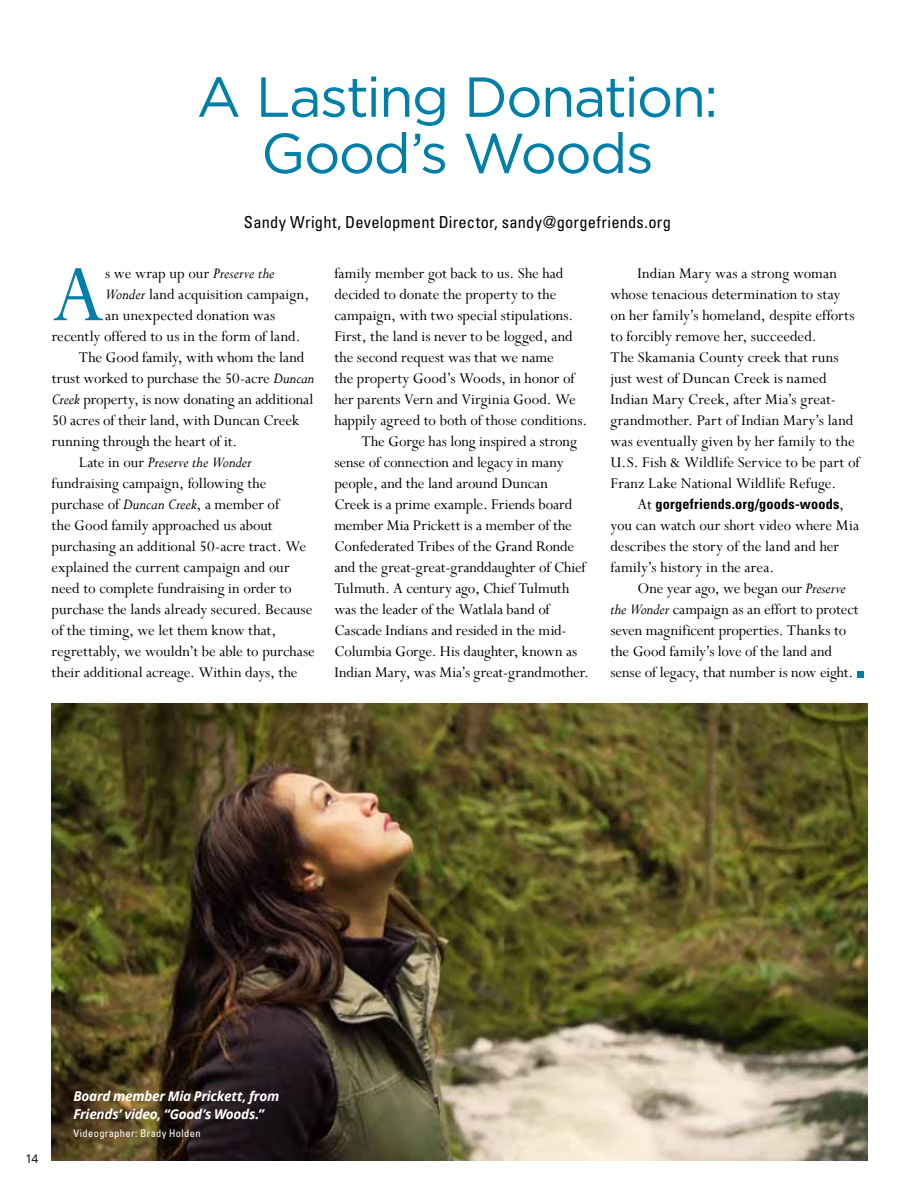
<style>
.page{position:relative;width:918px;height:1188px;background:#fff}
.page>*{position:absolute;margin:0;border:0;box-sizing:border-box;transform-origin:0 0}
.t1{font:89.85px "Perpetua";color:#007fa9}
.t2{font:56.25px/56.2px "Gotham";letter-spacing:-.03em;color:#007fa9;text-align:center}
.t3{font:16.5px/21px "Perpetua";color:#000}
.t4{font:condensed 16.5px "Univers";letter-spacing:.015em;color:#000}
.t5{font:italic 16.5px "Perpetua";letter-spacing:-.005em;color:#000}
.t6{font:700 condensed 14.25px "Univers";letter-spacing:.01em;color:#000}
.t7{font:italic 700 13.5px/18px "Open Sans";letter-spacing:-.02em;color:#fff}
.t8{font:12px "Open Sans";color:#000}
.t9{font:condensed 10.5px "Univers";letter-spacing:.035em;color:#fff}
.s1{font-style:italic}
.s2{font-style:normal}
.s3{font-family:"Perpetua";font-weight:400;font-stretch:normal;font-size:16.5px}
</style>
<div class="page">
<img style="left:52px;top:703px;width:815px;height:458px">
<div style="left:857px;top:671px;width:6px;height:7px;background:#007fa9"></div>
<h2 class="t2" style="left:197px;top:68px;width:523px">A Lasting Donation:<br>Good’s Woods</h2>
<p class="t4" style="left:244px;top:211px;width:429px">Sandy Wright, Development Director, sandy@gorgefriends.org</p>
<h1 class="t1" style="left:52px;top:238px;width:55px">A</h1>
<p class="t3" style="left:105px;top:263px;width:171px">s we wrap up our <span class="s1">Preserve the</span></p>
<p class="t3" style="left:105px;top:284px;width:206px"><span class="s1">Wonder</span> land acquisition campaign,</p>
<p class="t3" style="left:105px;top:305px;width:172px">an unexpected donation was</p>
<p class="t3" style="left:52px;top:326px;width:250px">recently offered to us in the form of land.</p>
<p class="t3" style="left:79px;top:347px;width:227px">The Good family, with whom the land</p>
<p class="t3" style="left:52px;top:368px;width:264px">trust worked to purchase the 50-acre <span class="s1">Duncan</span></p>
<p class="t3" style="left:52px;top:389px;width:263px"><span class="s1">Creek</span> property, is now donating an additional</p>
<p class="t3" style="left:52px;top:410px;width:249px">50 acres of their land, with Duncan Creek</p>
<p class="t3" style="left:52px;top:431px;width:187px">running through the heart of it.</p>
<p class="t5" style="left:79px;top:452px;width:175px"><span class="s2">Late in our</span> Preserve the Wonder</p>
<p class="t3" style="left:52px;top:473px;width:216px">fundraising campaign, following the</p>
<p class="t3" style="left:52px;top:494px;width:229px">purchase of <span class="s1">Duncan Creek</span>, a member of</p>
<p class="t3" style="left:52px;top:515px;width:223px">the Good family approached us about</p>
<p class="t3" style="left:52px;top:536px;width:256px">purchasing an additional 50-acre tract. We</p>
<p class="t3" style="left:52px;top:557px;width:240px">explained the current campaign and our</p>
<p class="t3" style="left:52px;top:578px;width:242px">need to complete fundraising in order to</p>
<p class="t3" style="left:52px;top:599px;width:262px">purchase the lands already secured. Because</p>
<p class="t3" style="left:52px;top:620px;width:226px">of the timing, we let them know that,</p>
<p class="t3" style="left:52px;top:641px;width:265px">regrettably, we wouldn’t be able to purchase</p>
<p class="t3" style="left:52px;top:662px;width:247px">their additional acreage. Within days, the</p>
<p class="t3" style="left:334px;top:263px;width:230px">family member got back to us. She had</p>
<p class="t3" style="left:334px;top:284px;width:224px">decided to donate the property to the</p>
<p class="t3" style="left:334px;top:305px;width:241px">campaign, with two special stipulations.</p>
<p class="t3" style="left:334px;top:326px;width:240px">First, the land is never to be logged, and</p>
<p class="t3" style="left:334px;top:347px;width:221px">the second request was that we name</p>
<p class="t3" style="left:334px;top:368px;width:242px">the property Good’s Woods, in honor of</p>
<p class="t3" style="left:334px;top:389px;width:243px">her parents Vern and Virginia Good. We</p>
<p class="t3" style="left:334px;top:410px;width:254px">happily agreed to both of those conditions.</p>
<p class="t3" style="left:361px;top:431px;width:217px">The Gorge has long inspired a strong</p>
<p class="t3" style="left:334px;top:452px;width:231px">sense of connection and legacy in many</p>
<p class="t3" style="left:334px;top:473px;width:215px">people, and the land around Duncan</p>
<p class="t3" style="left:334px;top:494px;width:239px">Creek is a prime example. Friends board</p>
<p class="t3" style="left:334px;top:515px;width:239px">member Mia Prickett is a member of the</p>
<p class="t3" style="left:334px;top:536px;width:241px">Confederated Tribes of the Grand Ronde</p>
<p class="t3" style="left:334px;top:557px;width:253px">and the great-great-granddaughter of Chief</p>
<p class="t3" style="left:334px;top:578px;width:236px">Tulmuth. A century ago, Chief Tulmuth</p>
<p class="t3" style="left:334px;top:599px;width:217px">was the leader of the Watlala band of</p>
<p class="t3" style="left:334px;top:620px;width:234px">Cascade Indians and resided in the mid-</p>
<p class="t3" style="left:334px;top:641px;width:244px">Columbia Gorge. His daughter, known as</p>
<p class="t3" style="left:334px;top:662px;width:256px">Indian Mary, was Mia’s great-grandmother.</p>
<p class="t3" style="left:610px;top:263px;width:251px;text-indent:27px">Indian Mary was a strong woman whose tenacious determination to stay<br>on her family’s homeland, despite efforts to forcibly remove her, succeeded.<br>The Skamania County creek that runs just west of Duncan Creek is named Indian Mary Creek, after Mia’s great&shy;grandmother. Part of Indian Mary’s land was eventually given by her family to the U.S. Fish &amp; Wildlife Service to be part of Franz Lake National Wildlife Refuge.</p>
<p class="t6" style="left:637px;top:495px;width:208px"><span class="s3">At</span> gorgefriends.org/goods-woods<span class="s3">,</span></p>
<p class="t3" style="left:610px;top:515px;width:250px">you can watch our short video where Mia describes the story of the land and her family’s history in the area.</p>
<p class="t3" style="left:610px;top:578px;width:250px;text-indent:27px">One year ago, we began our <span class="s1">Preserve the Wonder</span> campaign as an effort to protect seven magnificent properties. Thanks to the Good family’s love of the land and sense of legacy, that number is now eight.</p>
<p class="t8" style="left:26px;top:1150px;width:14px">14</p>
<p class="t7" style="left:73px;top:1087px;width:207px">Board member Mia Prickett, from<br>Friends’ video, “Good’s Woods.”</p>
<p class="t9" style="left:73px;top:1127px;width:129px">Videographer: Brady Holden</p>
</div>
